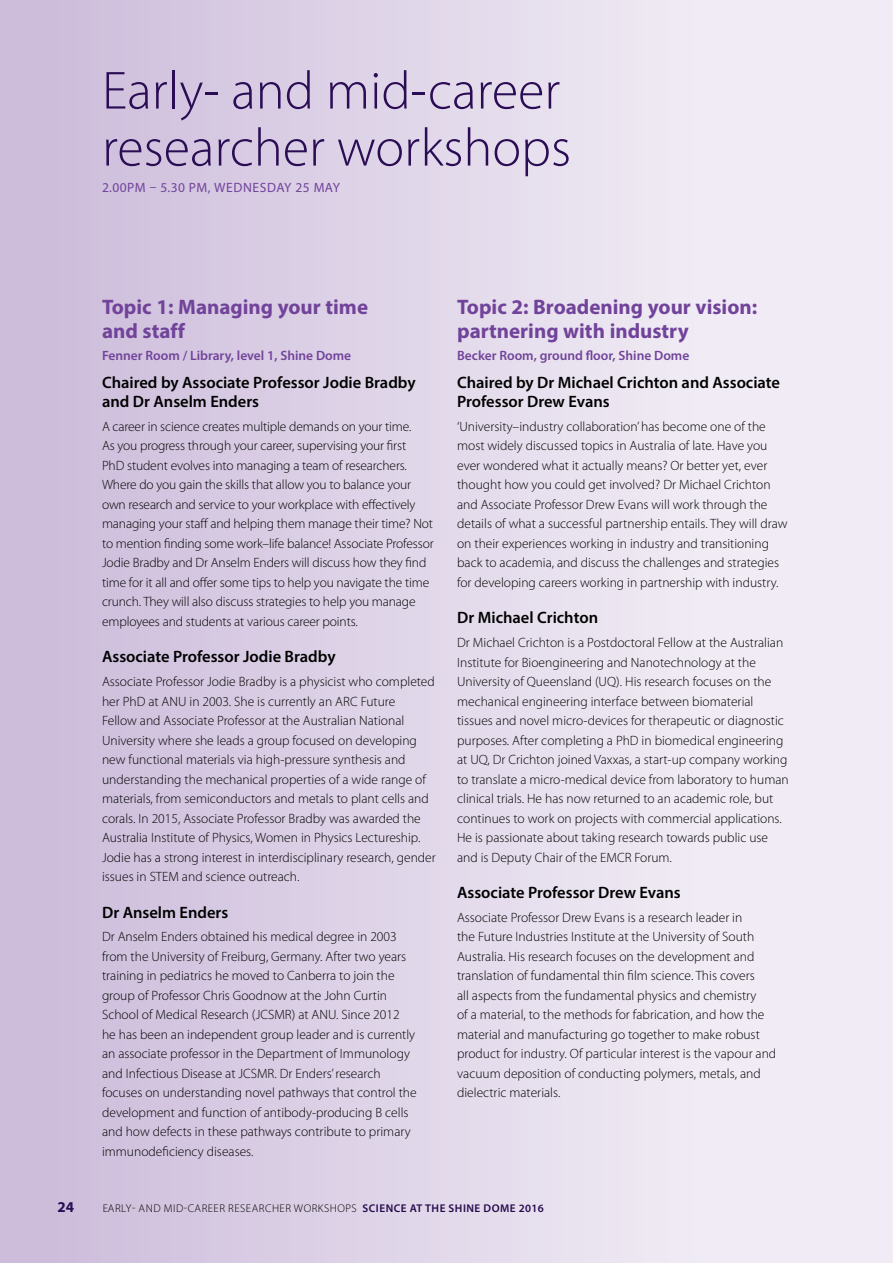
<style>
.page{position:relative;width:893px;height:1263px;background:#fff}
.page>*{position:absolute;margin:0;border:0;box-sizing:border-box;transform-origin:0 0}
.t1{font:300 54px/57px "Myriad Pro";color:#2a0d54}
.t2{font:700 21px/24px "Myriad Pro";color:#71439a}
.t3{font:600 16.5px/19.5px "Myriad Pro";color:#000}
.t4{font:700 15px "Myriad Pro";color:#2a0d54}
.t5{font:300 13.5px/19.5px "Myriad Pro";color:#000}
.t6{font:600 13.5px "Myriad Pro";color:#71439a}
.t7{font:13.5px "Myriad Pro";letter-spacing:.035em;color:#71439a}
.t8{font:300 11.25px "Myriad Pro";letter-spacing:.045em;color:#000}
.s1{font-weight:600;color:#2a0d54}
</style>
<div class="page">
<div style="left:0;top:0;width:893px;height:1263px;background:linear-gradient(to right,#ccbcdb,#f6f3f9)"></div>
<h1 class="t1" style="left:102px;top:62px;width:470px">Early- and mid-career researcher workshops</h1>
<p class="t7" style="left:102px;top:179px;width:240px">2.00PM – 5.30 PM, WEDNESDAY 25 MAY</p>
<h2 class="t2" style="left:102px;top:294px;width:268px">Topic 1: Managing your time and staff</h2>
<p class="t6" style="left:102px;top:346px;width:251px">Fenner Room / Library, level 1, Shine Dome</p>
<p class="t3" style="left:102px;top:372px;width:315px">Chaired by Associate Professor Jodie Bradby and Dr Anselm Enders</p>
<p class="t5" style="left:102px;top:416px;width:333px">A career in science creates multiple demands on your time.<br>As you progress through your career, supervising your first<br>PhD student evolves into managing a team of researchers.<br>Where do you gain the skills that allow you to balance your own research and service to your workplace with effectively managing your staff and helping them manage their time? Not to mention finding some work–life balance! Associate Professor Jodie Bradby and Dr Anselm Enders will discuss how they find time for it all and offer some tips to help you navigate the time crunch. They will also discuss strategies to help you manage employees and students at various career points.</p>
<p class="t3" style="left:102px;top:647px;width:235px">Associate Professor Jodie Bradby</p>
<p class="t5" style="left:102px;top:672px;width:335px">Associate Professor Jodie Bradby is a physicist who completed her PhD at ANU in 2003. She is currently an ARC Future<br>Fellow and Associate Professor at the Australian National University where she leads a group focused on developing new functional materials via high-pressure synthesis and understanding the mechanical properties of a wide range of materials, from semiconductors and metals to plant cells and corals. In 2015, Associate Professor Bradby was awarded the Australia Institute of Physics, Women in Physics Lectureship.<br>Jodie has a strong interest in interdisciplinary research, gender issues in STEM and science outreach.</p>
<p class="t3" style="left:102px;top:902px;width:128px">Dr Anselm Enders</p>
<p class="t5" style="left:102px;top:927px;width:316px">Dr Anselm Enders obtained his medical degree in 2003 from the University of Freiburg, Germany. After two years training in pediatrics he moved to Canberra to join the group of Professor Chris Goodnow at the John Curtin School of Medical Research (JCSMR) at ANU. Since 2012 he has been an independent group leader and is currently an associate professor in the Department of Immunology and Infectious Disease at JCSMR. Dr Enders’ research focuses on understanding novel pathways that control the development and function of antibody-producing B cells and how defects in these pathways contribute to primary immunodeficiency diseases.</p>
<h2 class="t2" style="left:457px;top:294px;width:302px">Topic 2: Broadening your vision: partnering with industry</h2>
<p class="t6" style="left:457px;top:346px;width:234px">Becker Room, ground floor, Shine Dome</p>
<p class="t3" style="left:457px;top:372px;width:324px">Chaired by Dr Michael Crichton and Associate<br>Professor Drew Evans</p>
<p class="t5" style="left:457px;top:416px;width:332px">‘University–industry collaboration’ has become one of the most widely discussed topics in Australia of late. Have you ever wondered what it actually means? Or better yet, ever thought how you could get involved? Dr Michael Crichton and Associate Professor Drew Evans will work through the details of what a successful partnership entails. They will draw on their experiences working in industry and transitioning back to academia, and discuss the challenges and strategies for developing careers working in partnership with industry.</p>
<p class="t3" style="left:457px;top:608px;width:142px">Dr Michael Crichton</p>
<p class="t5" style="left:457px;top:633px;width:333px">Dr Michael Crichton is a Postdoctoral Fellow at the Australian Institute for Bioengineering and Nanotechnology at the University of Queensland (UQ). His research focuses on the mechanical engineering interface between biomaterial tissues and novel micro-devices for therapeutic or diagnostic purposes. After completing a PhD in biomedical engineering at UQ, Dr Crichton joined Vaxxas, a start-up company working to translate a micro-medical device from laboratory to human clinical trials. He has now returned to an academic role, but continues to work on projects with commercial applications.<br>He is passionate about taking research towards public use and is Deputy Chair of the EMCR Forum.</p>
<p class="t3" style="left:457px;top:882px;width:225px">Associate Professor Drew Evans</p>
<p class="t5" style="left:457px;top:907px;width:321px">Associate Professor Drew Evans is a research leader in<br>the Future Industries Institute at the University of South Australia. His research focuses on the development and translation of fundamental thin film science. This covers<br>all aspects from the fundamental physics and chemistry<br>of a material, to the methods for fabrication, and how the material and manufacturing go together to make robust product for industry. Of particular interest is the vapour and vacuum deposition of conducting polymers, metals, and dielectric materials.</p>
<p class="t4" style="left:58px;top:1197px;width:18px">24</p>
<p class="t8" style="left:102px;top:1201px;width:443px">EARLY- AND MID-CAREER RESEARCHER WORKSHOPS <span class="s1">SCIENCE AT THE SHINE DOME 2016</span></p>
</div>
